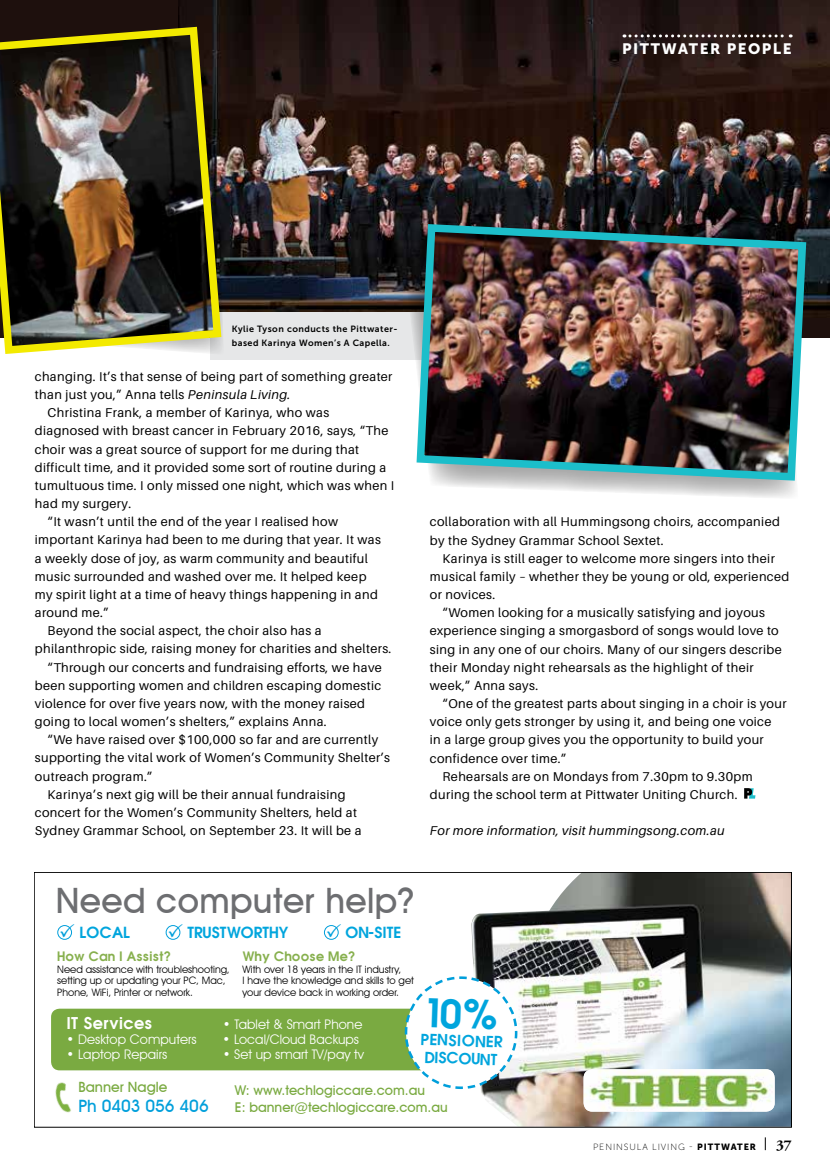
<style>
.page{position:relative;width:830px;height:1170px;background:#fff}
.page>*{position:absolute;margin:0;border:0;box-sizing:border-box;transform-origin:0 0}
.t1{font:500 34.95px "Avant Garde IT Cby BT";letter-spacing:.01em;color:#6d6e71}
.t2{font:500 16.95px "Avant Garde IT Cby BT";color:#009fdb}
.t3{font:15px "Museo Sans 900";letter-spacing:.1em;color:#fff}
.t4{font:700 15px "Avant Garde";color:#fff}
.t5{font:700 15px "Adobe Garamond Pro";color:#000}
.t6{font:700 14.1px "Avant Garde";letter-spacing:-.02em;color:#00a5dd}
.t7{font:500 14.1px "Avant Garde IT Cby BT";color:#7aaa41}
.t8{font:500 13.5px/16.5px "Avant Garde IT Cby BT";color:#7aaa41}
.t9{font:13.2px "Avant Garde IT Cby BT";letter-spacing:.005em;color:#fff}
.t10{font:12.75px/18.1px "Aileron";letter-spacing:.03em;color:#000}
.t11{font:italic 12.75px "Aileron";letter-spacing:.03em;color:#000}
.t12{font:700 12px "Avant Garde";color:#87b04e}
.t13{font:10.2px/11.7px "Avant Garde IT Cby BT";color:#000}
.t14{font:9px/13.5px "Museo Sans 700";letter-spacing:.05em;color:#000}
.t15{font:9px "Museo Sans 100";letter-spacing:.1em;color:#000}
.s1{font-style:italic}
.s2{font-family:"Museo Sans 900"}
</style>
<div class="page">
<svg style="left:764px;top:1137px;width:1px;height:12px"></svg>
<div style="left:51px;top:1008px;width:405px;height:62px;background:#7aaa41;border-radius:9px"></div>
<img style="left:471px;top:911px;width:53px;height:214px">
<img style="left:524px;top:874px;width:265px;height:251px">
<img style="left:55px;top:1082px;width:16px;height:31px">
<img style="left:583px;top:1069px;width:191px;height:42px">
<div style="left:57px;top:924px;width:15px;height:15px;border:1px solid #009fdb;border-radius:50%"></div>
<div style="left:165px;top:924px;width:15px;height:15px;border:1px solid #009fdb;border-radius:50%"></div>
<div style="left:324px;top:924px;width:14px;height:15px;border:1px solid #009fdb;border-radius:50%"></div>
<div style="left:34px;top:872px;width:757px;height:255px;border:1px solid #000"></div>
<img style="left:179px;top:0;width:650px;height:317px">
<svg style="left:623px;top:34px;width:167px;height:3px"></svg>
<svg style="left:744px;top:788px;width:11px;height:10px"></svg>
<div style="left:210px;top:312px;width:219px;height:47px;background:#e6e7e8"></div>
<svg style="left:399px;top:230px;width:397px;height:268px"></svg>
<img style="left:412px;top:220px;width:397px;height:264px">
<img style="left:0;top:23px;width:225px;height:331px">
<svg style="left:60px;top:924px;width:12px;height:12px"></svg>
<svg style="left:168px;top:924px;width:13px;height:12px"></svg>
<svg style="left:327px;top:924px;width:12px;height:12px"></svg>
<svg style="left:403px;top:974px;width:115px;height:116px"></svg>
<p class="t3" style="left:621px;top:40px;width:171px">PITTWATER PEOPLE</p>
<p class="t14" style="left:232px;top:322px;width:167px">Kylie Tyson conducts the Pittwater&shy;based Karinya Women’s A Capella.</p>
<p class="t10" style="left:35px;top:367px;width:359px">changing. It’s that sense of being part of something greater</p>
<p class="t10" style="left:35px;top:385px;width:257px">than just you,” Anna tells <span class="s1">Peninsula Living.</span></p>
<p class="t10" style="left:48px;top:404px;width:283px">Christina Frank, a member of Karinya, who was</p>
<p class="t10" style="left:35px;top:422px;width:355px">diagnosed with breast cancer in February 2016, says, “The</p>
<p class="t10" style="left:35px;top:440px;width:326px">choir was a great source of support for me during that</p>
<p class="t10" style="left:35px;top:458px;width:353px">difficult time, and it provided some sort of routine during a</p>
<p class="t10" style="left:35px;top:476px;width:361px">tumultuous time. I only missed one night, which was when I</p>
<p class="t10" style="left:35px;top:494px;width:98px">had my surgery.</p>
<p class="t10" style="left:48px;top:513px;width:292px">“It wasn’t until the end of the year I realised how</p>
<p class="t10" style="left:35px;top:531px;width:347px">important Karinya had been to me during that year. It was</p>
<p class="t10" style="left:35px;top:549px;width:334px">a weekly dose of joy, as warm community and beautiful</p>
<p class="t10" style="left:35px;top:567px;width:333px">music surrounded and washed over me. It helped keep</p>
<p class="t10" style="left:35px;top:585px;width:344px">my spirit light at a time of heavy things happening in and</p>
<p class="t10" style="left:35px;top:603px;width:75px">around me.”</p>
<p class="t10" style="left:48px;top:622px;width:275px">Beyond the social aspect, the choir also has a</p>
<p class="t10" style="left:35px;top:640px;width:358px">philanthropic side, raising money for charities and shelters.</p>
<p class="t10" style="left:48px;top:658px;width:335px">“Through our concerts and fundraising efforts, we have</p>
<p class="t10" style="left:35px;top:676px;width:347px">been supporting women and children escaping domestic</p>
<p class="t10" style="left:35px;top:694px;width:331px">violence for over five years now, with the money raised</p>
<p class="t10" style="left:35px;top:712px;width:293px">going to local women’s shelters,” explains Anna.</p>
<p class="t10" style="left:48px;top:730px;width:332px">“We have raised over $100,000 so far and are currently</p>
<p class="t10" style="left:35px;top:749px;width:356px">supporting the vital work of Women’s Community Shelter’s</p>
<p class="t10" style="left:35px;top:767px;width:119px">outreach program.”</p>
<p class="t10" style="left:48px;top:785px;width:299px">Karinya’s next gig will be their annual fundraising</p>
<p class="t10" style="left:35px;top:803px;width:323px">concert for the Women’s Community Shelters, held at</p>
<p class="t10" style="left:35px;top:821px;width:328px">Sydney Grammar School, on September 23. It will be a</p>
<p class="t10" style="left:429px;top:513px;width:351px">collaboration with all Hummingsong choirs, accompanied by the Sydney Grammar School Sextet.</p>
<p class="t10" style="left:442px;top:549px;width:333px">Karinya is still eager to welcome more singers into their</p>
<p class="t10" style="left:429px;top:567px;width:361px">musical family – whether they be young or old, experienced</p>
<p class="t10" style="left:429px;top:585px;width:67px">or novices.</p>
<p class="t10" style="left:442px;top:603px;width:324px">“Women looking for a musically satisfying and joyous</p>
<p class="t10" style="left:429px;top:622px;width:350px">experience singing a smorgasbord of songs would love to</p>
<p class="t10" style="left:429px;top:640px;width:353px">sing in any one of our choirs. Many of our singers describe</p>
<p class="t10" style="left:429px;top:658px;width:325px">their Monday night rehearsals as the highlight of their</p>
<p class="t10" style="left:429px;top:676px;width:110px">week,” Anna says.</p>
<p class="t10" style="left:442px;top:694px;width:345px">“One of the greatest parts about singing in a choir is your</p>
<p class="t10" style="left:429px;top:712px;width:343px">voice only gets stronger by using it, and being one voice</p>
<p class="t10" style="left:429px;top:731px;width:335px">in a large group gives you the opportunity to build your</p>
<p class="t10" style="left:429px;top:749px;width:138px">confidence over time.”</p>
<p class="t10" style="left:442px;top:767px;width:311px">Rehearsals are on Mondays from 7.30pm to 9.30pm</p>
<p class="t10" style="left:429px;top:785px;width:309px">during the school term at Pittwater Uniting Church.</p>
<p class="t11" style="left:429px;top:823px;width:296px">For more information, visit hummingsong.com.au</p>
<h1 class="t1" style="left:56px;top:879px;width:360px">Need computer help?</h1>
<p class="t12" style="left:57px;top:947px;width:115px">How Can I Assist?</p>
<p class="t13" style="left:57px;top:963px;width:174px">Need assistance with troubleshooting, setting up or updating your PC, Mac,<br>Phone, WiFi, Printer or network.</p>
<p class="t6" style="left:79px;top:922px;width:53px">LOCAL</p>
<p class="t6" style="left:187px;top:922px;width:103px">TRUSTWORTHY</p>
<p class="t6" style="left:345px;top:922px;width:57px">ON-SITE</p>
<p class="t12" style="left:242px;top:947px;width:114px">Why Choose Me?</p>
<p class="t13" style="left:242px;top:963px;width:173px">With over 18 years in the IT industry,<br>I have the knowledge and skills to get your device back in working order.</p>
<p class="t4" style="left:66px;top:1012px;width:87px">IT Services</p>
<p class="t9" style="left:222px;top:1016px;width:141px">• Tablet &amp; Smart Phone</p>
<p class="t9" style="left:66px;top:1031px;width:132px">• Desktop Computers</p>
<p class="t9" style="left:222px;top:1031px;width:138px">• Local/Cloud Backups</p>
<p class="t9" style="left:66px;top:1045px;width:102px">• Laptop Repairs</p>
<p class="t9" style="left:222px;top:1045px;width:143px">• Set up smart TV/pay tv</p>
<p class="t6" style="left:421px;top:1029px;width:83px;rotate:2deg">PENSIONER</p>
<p class="t6" style="left:424px;top:1047px;width:74px;rotate:2deg">DISCOUNT</p>
<p class="t7" style="left:78px;top:1078px;width:90px">Banner Nagle</p>
<h2 class="t2" style="left:78px;top:1095px;width:132px">Ph 0403 056 406</h2>
<p class="t8" style="left:235px;top:1081px;width:214px">W: www.techlogiccare.com.au<br>E: banner@techlogiccare.com.au</p>
<p class="t15" style="left:592px;top:1142px;width:164px">PENINSULA LIVING - <span class="s2">PITTWATER</span></p>
<p class="t5" style="left:775px;top:1136px;width:17px">37</p>
</div>
